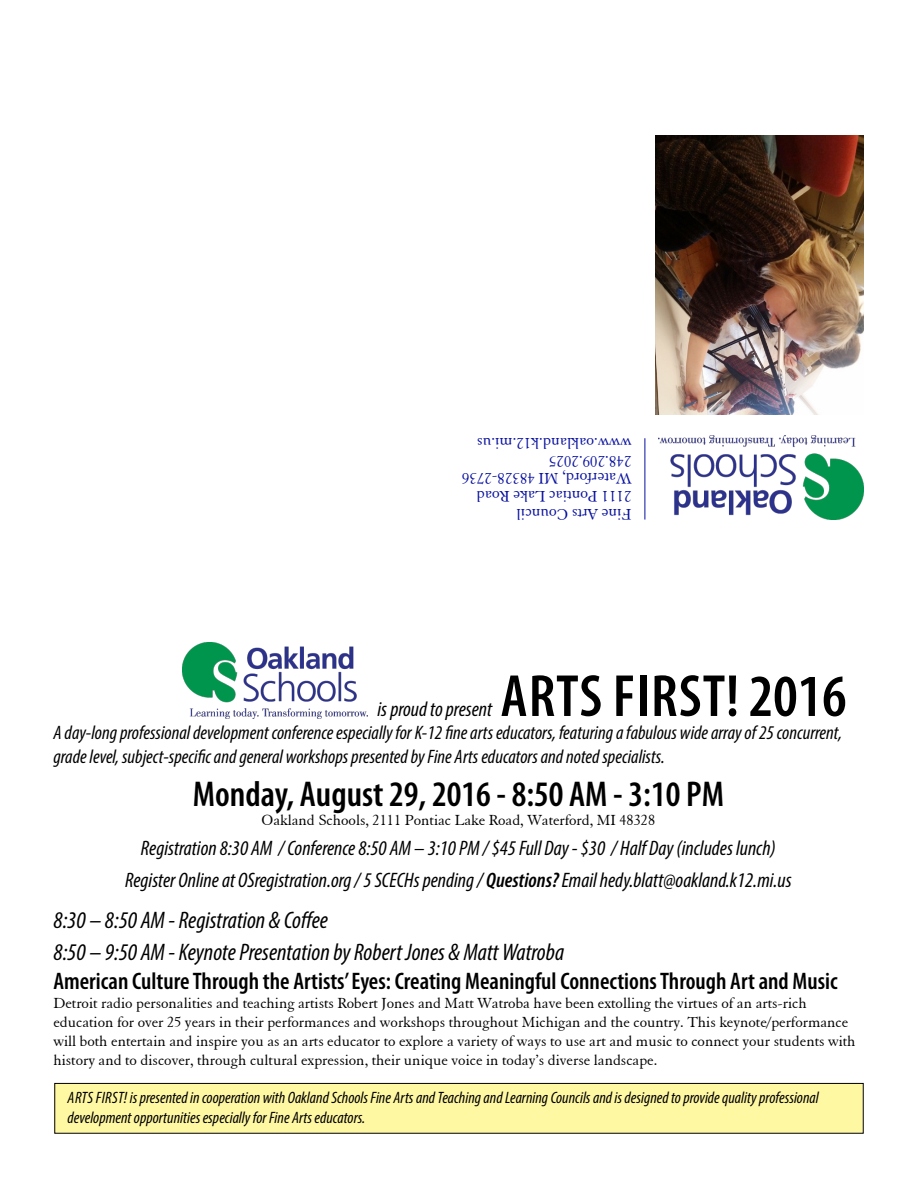
<style>
.page{position:relative;width:918px;height:1188px;background:#fff}
.page>*{position:absolute;margin:0;border:0;box-sizing:border-box;transform-origin:0 0}
.t1{font:600 condensed 60px "Myriad Pro";letter-spacing:.015em;color:#000}
.t2{font:600 condensed 36px "Myriad Pro";color:#000}
.t3{font:italic condensed 24px/32.4px "Myriad Pro";color:#000}
.t4{font:600 condensed 24px "Myriad Pro";color:#000}
.t5{font:italic condensed 21px/32.4px "Myriad Pro";color:#000;text-align:center}
.t6{font:italic condensed 19.5px/23.4px "Myriad Pro";color:#000}
.t7{font:italic condensed 16.5px/19.8px "Myriad Pro";color:#000}
.t8{font:16.5px/17.5px "Elephant Normal";color:#060e9f}
.t9{font:15.75px/18.9px "Elephant Normal";color:#000}
.s1{font-weight:600}
</style>
<div class="page">
<div style="left:55px;top:1083px;width:808px;height:50px;background:#fff8a3"></div>
<div style="left:55px;top:1083px;width:808px;height:50px;border:1px solid #000"></div>
<img style="left:183px;top:643px;width:185px;height:76px">
<hr style="left:645px;top:438px;width:1px;height:82px;background:#060e9f">
<img style="left:658px;top:435px;width:205px;height:85px">
<img style="left:655px;top:135px;width:208px;height:279px">
<p class="t8" style="left:631px;top:525px;width:171px;rotate:-180deg">Fine Arts Council<br>2111 Pontiac Lake Road<br>Waterford, MI 48328-2736<br>248.209.2025 www.oakland.k12.mi.us</p>
<h1 class="t1" style="left:501px;top:659px;width:347px">ARTS FIRST! 2016</h1>
<p class="t6" style="left:53px;top:721px;width:790px">A day-long professional development conference especially for K-12 fine arts educators, featuring a fabulous wide array of 25 concurrent, grade level, subject-specific and general workshops presented by Fine Arts educators and noted specialists.</p>
<h2 class="t2" style="left:193px;top:772px;width:533px">Monday, August 29, 2016 - 8:50 AM - 3:10 PM</h2>
<p class="t9" style="left:262px;top:808px;width:395px">Oakland Schools, 2111 Pontiac Lake Road, Waterford, MI 48328</p>
<h3 class="t5" style="left:125px;top:831px;width:668px">Registration 8:30 AM / Conference 8:50 AM – 3:10 PM / $45 Full Day - $30 / Half Day (includes lunch)<br>Register Online at OSregistration.org / 5 SCECHs pending / <span class="s1">Questions?</span> Email hedy.blatt@oakland.k12.mi.us</h3>
<h3 class="t3" style="left:53px;top:903px;width:512px">8:30 – 8:50 AM - Registration &amp; Coffee<br>8:50 – 9:50 AM - Keynote Presentation by Robert Jones &amp; Matt Watroba</h3>
<h3 class="t4" style="left:53px;top:966px;width:786px">American Culture Through the Artists’ Eyes: Creating Meaningful Connections Through Art and Music</h3>
<p class="t9" style="left:53px;top:991px;width:804px">Detroit radio personalities and teaching artists Robert Jones and Matt Watroba have been extolling the virtues of an arts-rich education for over 25 years in their performances and workshops throughout Michigan and the country. This keynote/performance will both entertain and inspire you as an arts educator to explore a variety of ways to use art and music to connect your students with history and to discover, through cultural expression, their unique voice in today’s diverse landscape.</p>
<p class="t7" style="left:67px;top:1088px;width:753px">ARTS FIRST! is presented in cooperation with Oakland Schools Fine Arts and Teaching and Learning Councils and is designed to provide quality professional development opportunities especially for Fine Arts educators.</p>
<h3 class="t5" style="left:378px;top:693px;width:116px">is proud to present</h3>
</div>
